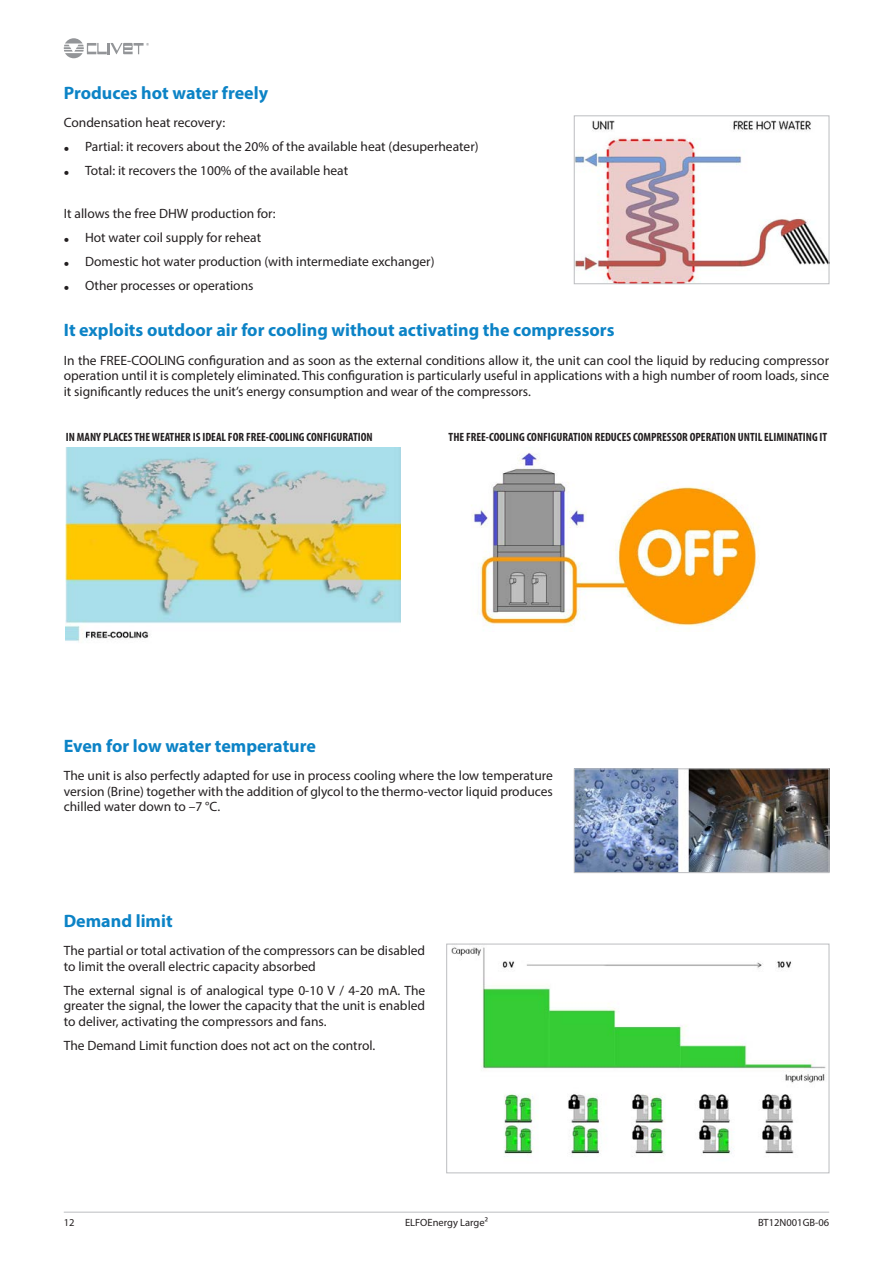
<style>
.page{position:relative;width:893px;height:1263px;background:#fff}
.page>*{position:absolute;margin:0;border:0;box-sizing:border-box;transform-origin:0 0}
.t1{font:700 18px "Myriad Pro";color:#0c83c6}
.t2{font:13.5px/15.6px "Myriad Pro";color:#231f20;text-align:justify}
.t3{font:700 condensed 12px "Myriad Pro";color:#231f20}
.t4{font:10.5px "Myriad Pro";color:#231f20}
.s1{font-size:19.5px}
</style>
<div class="page">
<svg style="left:64px;top:38px;width:85px;height:20px"></svg>
<hr style="left:64px;top:1212px;width:765px;height:1px;background:#bcbdc0">
<img style="left:66px;top:447px;width:335px;height:195px">
<img style="left:471px;top:453px;width:287px;height:176px">
<img style="left:576px;top:120px;width:251px;height:162px">
<div style="left:574px;top:116px;width:255px;height:168px;border:1px solid #bcbdc0"></div>
<img style="left:576px;top:771px;width:251px;height:100px">
<div style="left:574px;top:769px;width:255px;height:104px;border:1px solid #bcbdc0"></div>
<img style="left:451px;top:947px;width:375px;height:210px">
<div style="left:446px;top:944px;width:383px;height:229px;border:1px solid #bcbdc0"></div>
<h1 class="t1" style="left:64px;top:81px;width:206px">Produces hot water freely</h1>
<p class="t2" style="left:64px;top:114px;width:163px">Condensation heat recovery:</p>
<p class="t2" style="left:64px;top:138px;width:416px"><span class="s1">•</span> Partial: it recovers about the 20% of the available heat (desuperheater)</p>
<p class="t2" style="left:64px;top:163px;width:286px"><span class="s1">•</span> Total: it recovers the 100% of the available heat</p>
<p class="t2" style="left:64px;top:206px;width:213px">It allows the free DHW production for:</p>
<p class="t2" style="left:64px;top:230px;width:199px"><span class="s1">•</span> Hot water coil supply for reheat</p>
<p class="t2" style="left:64px;top:254px;width:372px"><span class="s1">•</span> Domestic hot water production (with intermediate exchanger)</p>
<p class="t2" style="left:64px;top:278px;width:191px"><span class="s1">•</span> Other processes or operations</p>
<h1 class="t1" style="left:64px;top:319px;width:552px">It exploits outdoor air for cooling without activating the compressors</h1>
<p class="t2" style="left:64px;top:352px;width:767px">In the FREE-COOLING configuration and as soon as the external conditions allow it, the unit can cool the liquid by reducing compressor operation until it is completely eliminated. This configuration is particularly useful in applications with a high number of room loads, since it significantly reduces the unit’s energy consumption and wear of the compressors.</p>
<p class="t3" style="left:66px;top:429px;width:308px">IN MANY PLACES THE WEATHER IS IDEAL FOR FREE-COOLING CONFIGURATION</p>
<p class="t3" style="left:449px;top:429px;width:380px">THE FREE-COOLING CONFIGURATION REDUCES COMPRESSOR OPERATION UNTIL ELIMINATING IT</p>
<h1 class="t1" style="left:64px;top:734px;width:254px">Even for low water temperature</h1>
<p class="t2" style="left:64px;top:767px;width:491px">The unit is also perfectly adapted for use in process cooling where the low temperature version (Brine) together with the addition of glycol to the thermo-vector liquid produces chilled water down to –7 °C.</p>
<h1 class="t1" style="left:64px;top:909px;width:110px">Demand limit</h1>
<p class="t2" style="left:64px;top:943px;width:363px">The partial or total activation of the compressors can be disabled to limit the overall electric capacity absorbed</p>
<p class="t2" style="left:64px;top:982px;width:363px">The external signal is of analogical type 0-10 V / 4-20 mA. The greater the signal, the lower the capacity that the unit is enabled to deliver, activating the compressors and fans.</p>
<p class="t2" style="left:64px;top:1037px;width:313px">The Demand Limit function does not act on the control.</p>
<p class="t4" style="left:64px;top:1216px;width:12px">12</p>
<p class="t4" style="left:405px;top:1216px;width:84px">ELFOEnergy Large²</p>
<p class="t4" style="left:758px;top:1216px;width:73px">BT12N001GB-06</p>
</div>
